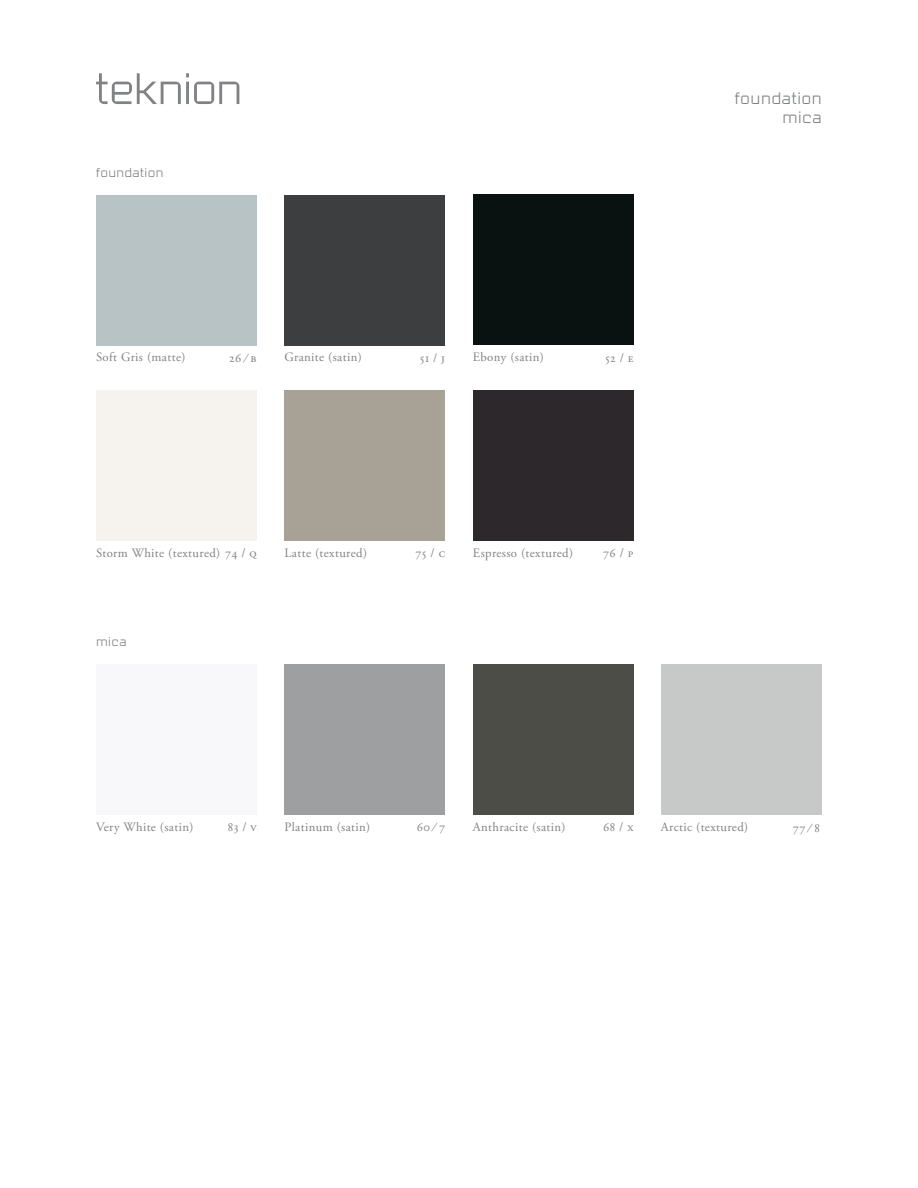
<style>
.page{position:relative;width:918px;height:1188px;background:#fff}
.page>*{position:absolute;margin:0;border:0;box-sizing:border-box;transform-origin:0 0}
.t1{font:16.5px "Teknion Modern AG";letter-spacing:.03em;color:#808285}
.t2{font:12.75px "Adobe Garamond Pro";letter-spacing:.03em;color:#808285}
.t3{font:12.75px "Adobe Garamond Exp";letter-spacing:.03em;color:#808285}
.t4{font:12.75px "Teknion Modern AG";letter-spacing:.03em;color:#808285}
.s1{font-family:"Adobe Garamond Exp"}
.s2{font-family:"Adobe Garamond Pro"}
</style>
<div class="page">
<svg style="left:96px;top:73px;width:143px;height:31px"></svg>
<div style="left:96px;top:195px;width:161px;height:151px;background:#b8c3c5"></div>
<div style="left:284px;top:195px;width:161px;height:151px;background:#3d3e40"></div>
<div style="left:473px;top:194px;width:161px;height:151px;background:#091211"></div>
<div style="left:96px;top:390px;width:161px;height:151px;background:#f6f3ee"></div>
<div style="left:284px;top:390px;width:161px;height:151px;background:#a8a296"></div>
<div style="left:473px;top:390px;width:161px;height:151px;background:#2d282c"></div>
<div style="left:96px;top:664px;width:161px;height:151px;background:#f8f8fa"></div>
<div style="left:284px;top:664px;width:161px;height:151px;background:#9e9fa1"></div>
<div style="left:473px;top:664px;width:161px;height:151px;background:#4d4d48"></div>
<div style="left:661px;top:664px;width:161px;height:151px;background:#c7c9c8"></div>
<p class="t4" style="left:96px;top:165px;width:69px">foundation</p>
<p class="t2" style="left:96px;top:350px;width:91px">Soft Gris (matte)</p>
<p class="t2" style="left:229px;top:350px;width:29px">26 <span class="s1">/</span> B</p>
<p class="t2" style="left:284px;top:350px;width:79px">Granite (satin)</p>
<p class="t3" style="left:420px;top:353px;width:27px">51 <span class="s2">/ J</span></p>
<p class="t2" style="left:473px;top:350px;width:73px">Ebony (satin)</p>
<p class="t3" style="left:605px;top:353px;width:30px">52 <span class="s2">/ E</span></p>
<p class="t2" style="left:96px;top:545px;width:162px">Storm White (textured) <span class="s1">74</span> / Q</p>
<p class="t2" style="left:284px;top:545px;width:84px">Latte (textured)</p>
<p class="t2" style="left:473px;top:545px;width:102px">Espresso (textured)</p>
<p class="t3" style="left:416px;top:548px;width:31px">75 <span class="s2">/ C</span></p>
<p class="t3" style="left:603px;top:548px;width:32px">76 <span class="s2">/ P</span></p>
<p class="t4" style="left:96px;top:635px;width:32px">mica</p>
<p class="t1" style="left:735px;top:89px;width:89px">foundation</p>
<p class="t1" style="left:782px;top:109px;width:41px">mica</p>
<p class="t2" style="left:96px;top:820px;width:99px">Very White (satin)</p>
<p class="t2" style="left:284px;top:820px;width:87px">Platinum (satin)</p>
<p class="t2" style="left:473px;top:820px;width:94px">Anthracite (satin)</p>
<p class="t2" style="left:661px;top:820px;width:89px">Arctic (textured)</p>
<p class="t3" style="left:228px;top:822px;width:30px">83 <span class="s2">/ V</span></p>
<p class="t3" style="left:417px;top:822px;width:30px">60 / 7</p>
<p class="t3" style="left:603px;top:822px;width:32px">68 <span class="s2">/ X</span></p>
<p class="t3" style="left:793px;top:823px;width:29px">77 / 8</p>
</div>
